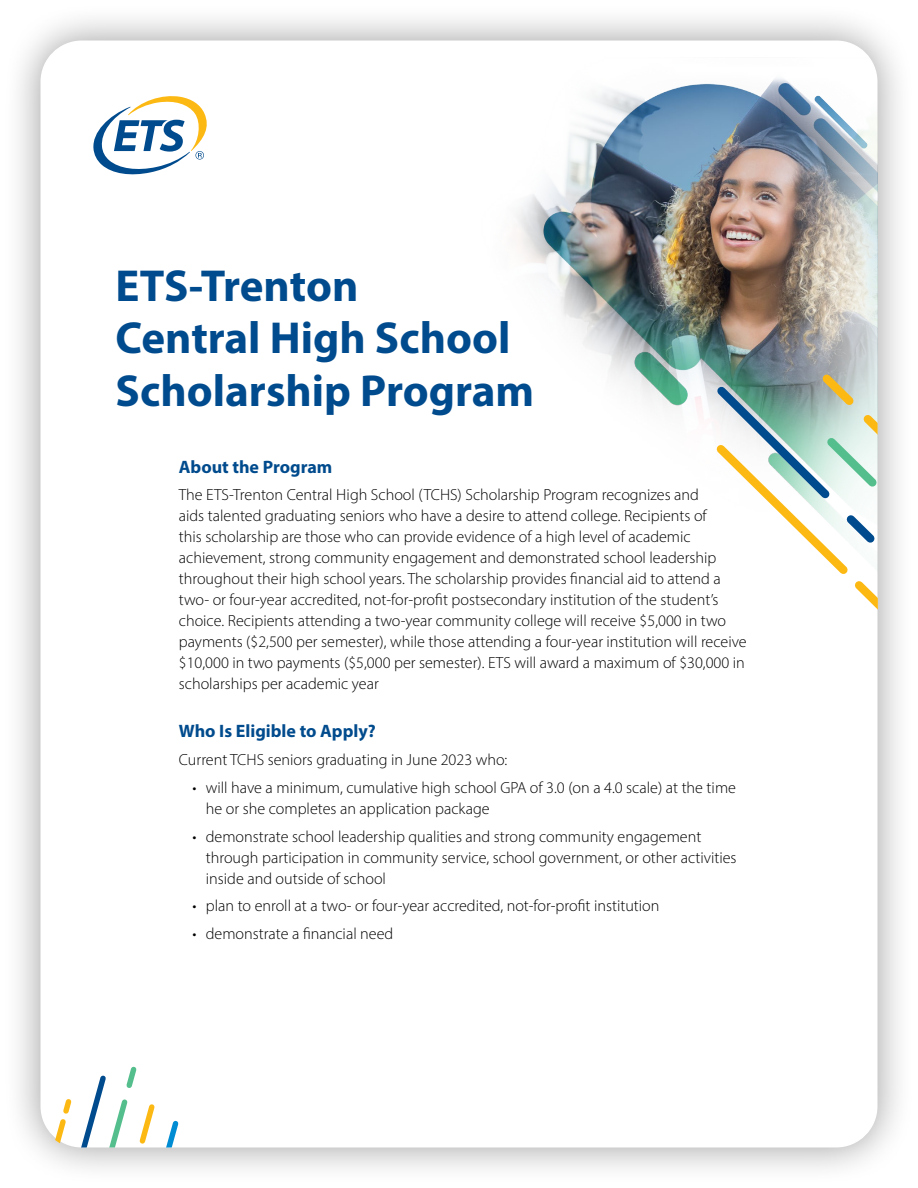
<style>
.page{position:relative;width:918px;height:1188px;background:#fff}
.page>*{position:absolute;margin:0;border:0;box-sizing:border-box;transform-origin:0 0}
.t1{font:700 45px/52.5px "Myriad Pro";color:#004b8d}
.t2{font:700 18px "Myriad Pro";color:#004b8d}
.t3{font:300 16.2px/21px "Myriad Pro";color:#000}
</style>
<div class="page">
<div style="left:2px;top:3px;width:913px;height:1183px;background:#000;opacity:.4"></div>
<div style="left:41px;top:41px;width:836px;height:1106px;background:#fff;border-radius:40px"></div>
<img style="left:336px;top:40px;width:542px;height:656px">
<svg style="left:93px;top:96px;width:114px;height:78px"></svg>
<svg style="left:709px;top:364px;width:169px;height:284px"></svg>
<svg style="left:40px;top:1063px;width:142px;height:85px"></svg>
<h1 class="t1" style="left:116px;top:258px;width:420px">ETS-Trenton<br>Central High School<br>Scholarship Program</h1>
<h2 class="t2" style="left:179px;top:455px;width:155px">About the Program</h2>
<p class="t3" style="left:179px;top:484px;width:569px">The ETS-Trenton Central High School (TCHS) Scholarship Program recognizes and<br>aids talented graduating seniors who have a desire to attend college. Recipients of<br>this scholarship are those who can provide evidence of a high level of academic achievement, strong community engagement and demonstrated school leadership throughout their high school years. The scholarship provides financial aid to attend a two- or four-year accredited, not-for-profit postsecondary institution of the student’s choice. Recipients attending a two-year community college will receive $5,000 in two payments ($2,500 per semester), while those attending a four-year institution will receive $10,000 in two payments ($5,000 per semester). ETS will award a maximum of $30,000 in scholarships per academic year</p>
<h2 class="t2" style="left:179px;top:720px;width:198px">Who Is Eligible to Apply?</h2>
<p class="t3" style="left:179px;top:749px;width:330px">Current TCHS seniors graduating in June 2023 who:</p>
<p class="t3" style="left:206px;top:777px;width:532px;text-indent:-14px">• will have a minimum, cumulative high school GPA of 3.0 (on a 4.0 scale) at the time he or she completes an application package</p>
<p class="t3" style="left:206px;top:826px;width:532px;text-indent:-14px">• demonstrate school leadership qualities and strong community engagement through participation in community service, school government, or other activities inside and outside of school</p>
<p class="t3" style="left:192px;top:895px;width:469px">• plan to enroll at a two- or four-year accredited, not-for-profit institution</p>
<p class="t3" style="left:192px;top:923px;width:202px">• demonstrate a financial need</p>
</div>
